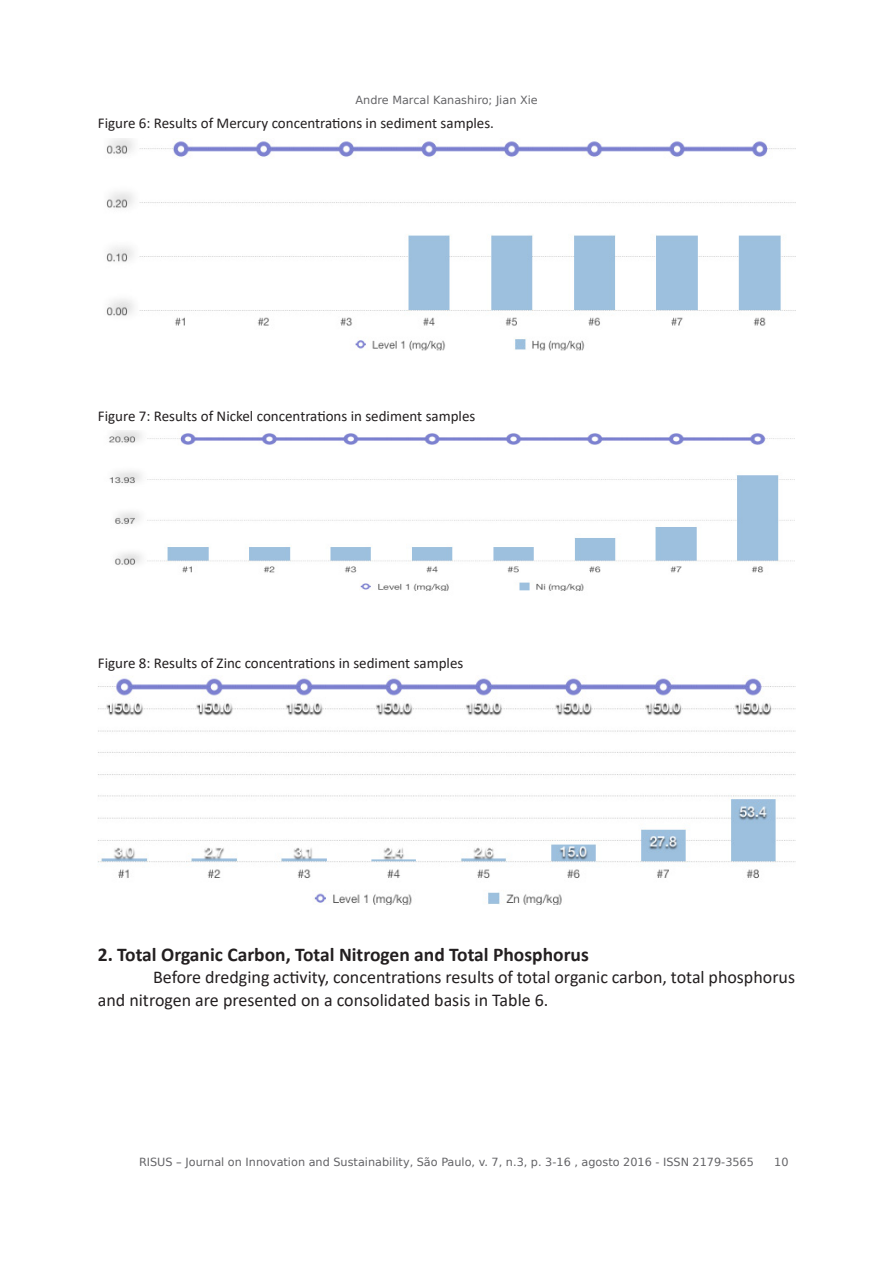
<style>
.page{position:relative;width:893px;height:1263px;background:#fff}
.page>*{position:absolute;margin:0;border:0;box-sizing:border-box;transform-origin:0 0}
.Corpo_texto{font:700 19.5px "Calibri";color:#231f20}
.Corpo_texto-2{font:18px/22.5px "Calibri";color:#231f20}
.Corpo_texto-3{font:15px "Calibri";color:#231f20}
.t1{font:11.25px "DejaVu Sans";color:#636366}
.t2{font:11.25px "DejaVu Sans";color:#656568}
</style>
<div class="page">
<img style="left:106px;top:138px;width:689px;height:213px">
<img style="left:109px;top:431px;width:686px;height:160px">
<img style="left:98px;top:675px;width:697px;height:230px">
<p class="t2" style="left:356px;top:90px;width:184px">Andre Marcal Kanashiro; Jian Xie</p>
<p class="Corpo_texto-3" style="left:98px;top:113px;width:398px">Figure 6: Results of Mercury concentrations in sediment samples.</p>
<p class="Corpo_texto-3" style="left:98px;top:405px;width:379px">Figure 7: Results of Nickel concentrations in sediment samples</p>
<p class="Corpo_texto-3" style="left:98px;top:653px;width:367px">Figure 8: Results of Zinc concentrations in sediment samples</p>
<p class="Corpo_texto" style="left:98px;top:941px;width:493px">2. Total Organic Carbon, Total Nitrogen and Total Phosphorus</p>
<p class="Corpo_texto-2" style="left:98px;top:966px;width:699px;text-indent:55px">Before dredging activity, concentrations results of total organic carbon, total phosphorus and nitrogen are presented on a consolidated basis in Table 6.</p>
<p class="t1" style="left:139px;top:1152px;width:616px">RISUS – Journal on Innovation and Sustainability, São Paulo, v. 7, n.3, p. 3-16 , agosto 2016 - ISSN 2179-3565</p>
<p class="t2" style="left:774px;top:1152px;width:16px">10</p>
</div>
